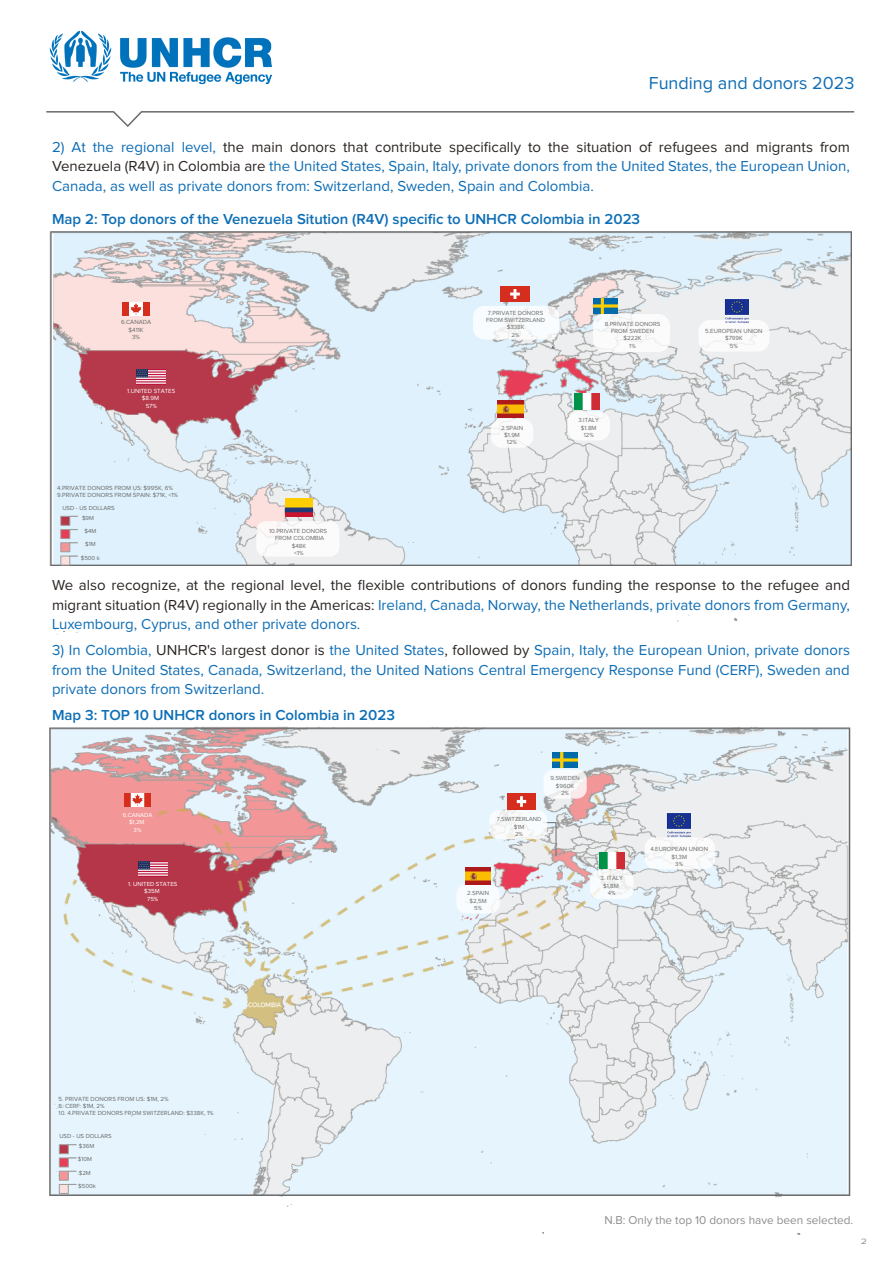
<style>
.page{position:relative;width:893px;height:1263px;background:#fff}
.page>*{position:absolute;margin:0;border:0;box-sizing:border-box;transform-origin:0 0}
.t1{font:18px "Proxima Nova";color:#0e6db5}
.t2{font:15px/19.5px "Proxima Nova";color:#0e6db5;text-align:justify}
.t3{font:15px/19.5px "Proxima Nova";color:#2b2522;text-align:justify}
.t4{font:600 15px "Proxima Nova";color:#0d6eb6}
.t5{font:11.85px "Proxima Nova";color:#8d8d8e}
.t6{font:7.95px "Proxima Nova";color:#919090;scale:1.33 1}
.t7{font:6.15px/7.4px "Proxima Nova";color:#6a6a69;text-align:center}
.t8{font:6.15px/7.4px "Proxima Nova";color:#fff;text-align:center}
.t9{font:6px/13px "Proxima Nova";color:#6a6a69;text-align:center}
.t10{font:6px/7.4px "Proxima Nova";color:#fff;text-align:center}
.s1{color:#2b2522}
.s2{color:#0e6db5}
</style>
<div class="page">
<img style="left:49px;top:726px;width:802px;height:471px">
<img style="left:49px;top:231px;width:803px;height:335px">
<img style="left:139px;top:861px;width:28px;height:15px">
<img style="left:124px;top:793px;width:27px;height:13px">
<div style="left:456px;top:884px;width:44px;height:29px;background:#fff;border-radius:10px"></div>
<svg style="left:542px;top:822px;width:15px;height:35px"></svg>
<svg style="left:543px;top:770px;width:44px;height:28px"></svg>
<img style="left:507px;top:794px;width:29px;height:15px">
<svg style="left:590px;top:870px;width:43px;height:29px"></svg>
<img style="left:599px;top:852px;width:25px;height:17px">
<img style="left:553px;top:752px;width:24px;height:16px">
<img style="left:465px;top:867px;width:26px;height:17px">
<img style="left:665px;top:810px;width:29px;height:28px">
<div style="left:645px;top:838px;width:70px;height:31px;background:#fff;border-radius:10px"></div>
<div style="left:489px;top:810px;width:58px;height:29px;background:#fff;border-radius:10px"></div>
<svg style="left:115px;top:111px;width:740px;height:16px"></svg>
<img style="left:46px;top:30px;width:256px;height:84px">
<div style="left:256px;top:521px;width:83px;height:36px;background:#fff;border-radius:10px"></div>
<div style="left:567px;top:411px;width:43px;height:29px;background:#fff;border-radius:12px"></div>
<div style="left:698px;top:320px;width:71px;height:32px;background:#fff;border-radius:12px"></div>
<img style="left:575px;top:393px;width:24px;height:17px">
<img style="left:722px;top:296px;width:29px;height:28px">
<div style="left:491px;top:419px;width:42px;height:29px;background:#fff;border-radius:12px"></div>
<img style="left:498px;top:401px;width:25px;height:17px">
<div style="left:593px;top:314px;width:77px;height:38px;background:#fff;border-radius:12px"></div>
<img style="left:593px;top:298px;width:24px;height:15px">
<img style="left:137px;top:369px;width:29px;height:15px">
<img style="left:501px;top:286px;width:28px;height:15px">
<svg style="left:473px;top:306px;width:86px;height:33px"></svg>
<img style="left:286px;top:499px;width:26px;height:17px">
<img style="left:123px;top:303px;width:26px;height:13px">
<div style="left:60px;top:516px;width:10px;height:10px;background:#b53749;border:1px solid #9d9d9c"></div>
<div style="left:60px;top:529px;width:10px;height:10px;background:#e83d58;border:1px solid #9d9d9c"></div>
<div style="left:60px;top:542px;width:10px;height:10px;background:#f29698;border:1px solid #9d9d9c"></div>
<div style="left:60px;top:556px;width:10px;height:9px;background:#fce0dd;border:1px solid #9d9d9c"></div>
<svg style="left:70px;top:555px;width:8px;height:2px"></svg>
<div style="left:59px;top:1144px;width:10px;height:10px;background:#b53749;border:1px solid #9d9d9c"></div>
<div style="left:59px;top:1157px;width:10px;height:10px;background:#e83d58;border:1px solid #9d9d9c"></div>
<div style="left:59px;top:1171px;width:10px;height:9px;background:#f29698;border:1px solid #9d9d9c"></div>
<div style="left:59px;top:1184px;width:10px;height:10px;background:#fce0dd;border:1px solid #9d9d9c"></div>
<p class="t1" style="left:649px;top:74px;width:207px">Funding and donors 2023</p>
<p class="t2" style="left:52px;top:138px;width:799px">2) At the regional level, <span class="s1">the main donors that contribute specifically to the situation of refugees and migrants from Venezuela (R4V) in Colombia are</span> the United States, Spain, Italy, private donors from the United States, the European Union, Canada, as well as private donors from: Switzerland, Sweden, Spain and Colombia.</p>
<p class="t4" style="left:52px;top:213px;width:590px"><span class="s2">Map 2:</span> Top donors of the Venezuela Sitution (R4V) specific to UNHCR Colombia in 2023</p>
<p class="t7" style="left:486px;top:309px;width:60px">7.PRIVATE DONORS<br>FROM SWITZERLAND $338K<br>2%</p>
<p class="t7" style="left:121px;top:319px;width:32px">6.CANADA $411K<br>3%</p>
<p class="t7" style="left:705px;top:327px;width:59px">5.EUROPEAN UNION $799K<br>5%</p>
<p class="t7" style="left:605px;top:320px;width:57px">8.PRIVATE DONORS<br>FROM SWEDEN $222K<br>1%</p>
<p class="t8" style="left:127px;top:388px;width:50px">1.UNITED STATES $8.9M<br>57%</p>
<p class="t7" style="left:57px;top:484px;width:122px;text-align:left">4.PRIVATE DONORS FROM US: $995K, 6%<br>9.PRIVATE DONORS FROM SPAIN: $71K, &lt;1%</p>
<p class="t9" style="left:62px;top:501px;width:54px">USD - US DOLLARS</p>
<p class="t9" style="left:82px;top:512px;width:16px">$9M $4M $1M</p>
<p class="t9" style="left:81px;top:551px;width:21px">$500 k</p>
<p class="t7" style="left:269px;top:527px;width:59px">10.PRIVATE DONORS<br>FROM COLOMBIA $48K<br>&lt;1%</p>
<p class="t7" style="left:501px;top:424px;width:24px">2.SPAIN $1.9M<br>12%</p>
<p class="t7" style="left:578px;top:417px;width:22px">3.ITALY $1.8M<br>12%</p>
<p class="t3" style="left:52px;top:576px;width:799px">We also recognize, at the regional level, the flexible contributions of donors funding the response to the refugee and migrant situation (R4V) regionally in the Americas: <span class="s2">Ireland, Canada, Norway, the Netherlands, private donors from Germany, Luxembourg, Cyprus, and other private donors.</span></p>
<p class="t2" style="left:52px;top:641px;width:799px">3) In Colombia, <span class="s1">UNHCR's largest donor is</span> the United States<span class="s1">, followed by</span> Spain, Italy, the European Union, private donors from the United States, Canada, Switzerland, the United Nations Central Emergency Response Fund (CERF), Sweden and private donors from Switzerland.</p>
<p class="t4" style="left:52px;top:708px;width:344px"><span class="s2">Map 3:</span> TOP 10 UNHCR donors in Colombia in 2023</p>
<p class="t10" style="left:123px;top:812px;width:31px">6.CANADA $1,2M<br>3%</p>
<p class="t10" style="left:128px;top:881px;width:51px">1. UNITED STATES $35M<br>75%</p>
<p class="t7" style="left:497px;top:816px;width:46px">7.SWITZERLAND $1M<br>2%</p>
<p class="t7" style="left:550px;top:775px;width:31px">9.SWEDEN $960K<br>2%</p>
<p class="t7" style="left:467px;top:890px;width:23px">2.SPAIN $2,5M<br>5%</p>
<p class="t7" style="left:601px;top:875px;width:24px">3. ITALY $1,8M<br>4%</p>
<p class="t7" style="left:650px;top:846px;width:59px">4.EUROPEAN UNION $1,3M<br>3%</p>
<p class="t7" style="left:59px;top:1095px;width:111px">5. PRIVATE DONORS FROM US: $1M, 2%</p>
<p class="t7" style="left:59px;top:1102px;width:48px">8. CERF: $1M, 2%</p>
<p class="t7" style="left:59px;top:1110px;width:156px">10. 4.PRIVATE DONORS FROM SWITZERLAND: $338K, 1%</p>
<p class="t9" style="left:59px;top:1130px;width:54px">USD - US DOLLARS</p>
<p class="t9" style="left:78px;top:1140px;width:18px;text-align:left">$36M $10M $2M</p>
<p class="t9" style="left:78px;top:1180px;width:19px">$500k</p>
<p class="t5" style="left:604px;top:1214px;width:250px">N.B: Only the top 10 donors have been selected.</p>
<p class="t6" style="left:861px;top:1238px;width:6px">2</p>
</div>
